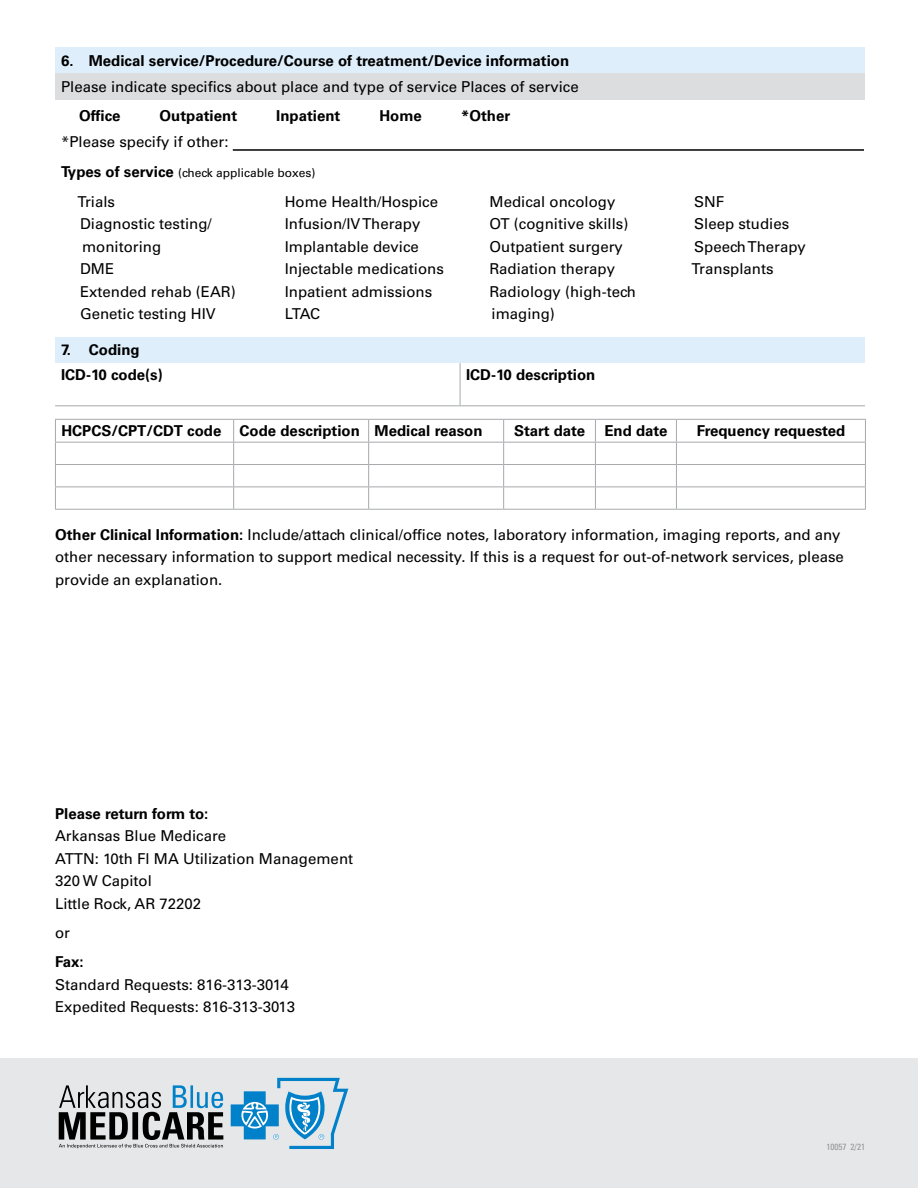
<style>
.page{position:relative;width:918px;height:1188px;background:#fff}
.page>*{position:absolute;margin:0;border:0;box-sizing:border-box;transform-origin:0 0}
.form_field_row_-_aft{font:15px/22.5px "Univers LT Std";color:#000}
.Checkboxes_-_Types{font:15px/22.5px "Univers LT Std";color:#000}
.form_field_row_-_aft-2{font:700 15px "Univers LT Std";color:#000}
.Section_divider_-_de{font:15px "Univers LT Std";color:#000}
.Checkboxes{font:700 15px "Univers LT Std";color:#000}
.Lables{font:700 15px "Univers LT Std";color:#000}
.Checkboxes-2{font:15px "Univers LT Std";color:#000}
.Checkboxes-3{font:12px "Univers LT Std";color:#000}
.MPI_text{font:condensed 9px "Univers LT Std";color:#939598}
.s1{font-weight:700;font-size:15px}
.s2{font-weight:700}
</style>
<div class="page">
<div style="left:0;top:1058px;width:918px;height:130px;background:#e6e7e8"></div>
<svg style="left:231px;top:1078px;width:117px;height:71px"></svg>
<svg style="left:59px;top:1085px;width:164px;height:63px"></svg>
<div style="left:55px;top:48px;width:810px;height:25px;background:#deeefa"></div>
<div style="left:55px;top:73px;width:810px;height:27px;background:#dcddde"></div>
<div style="left:55px;top:337px;width:810px;height:25px;background:#deeefa"></div>
<svg style="left:460px;top:363px;width:1px;height:42px"></svg>
<hr style="left:55px;top:405px;width:405px;height:1px;background:#a7a9ac">
<hr style="left:460px;top:405px;width:405px;height:1px;background:#a7a9ac">
<hr style="left:55px;top:419px;width:179px;height:1px;background:#a7a9ac">
<hr style="left:234px;top:419px;width:135px;height:1px;background:#a7a9ac">
<hr style="left:369px;top:419px;width:135px;height:1px;background:#a7a9ac">
<hr style="left:504px;top:419px;width:91px;height:1px;background:#a7a9ac">
<hr style="left:595px;top:419px;width:81px;height:1px;background:#a7a9ac">
<hr style="left:676px;top:419px;width:190px;height:1px;background:#a7a9ac">
<hr style="left:55px;top:442px;width:179px;height:1px;background:#a7a9ac">
<hr style="left:234px;top:442px;width:135px;height:1px;background:#a7a9ac">
<hr style="left:369px;top:442px;width:135px;height:1px;background:#a7a9ac">
<hr style="left:504px;top:442px;width:91px;height:1px;background:#a7a9ac">
<hr style="left:595px;top:442px;width:81px;height:1px;background:#a7a9ac">
<hr style="left:676px;top:442px;width:190px;height:1px;background:#a7a9ac">
<hr style="left:55px;top:464px;width:179px;height:1px;background:#a7a9ac">
<hr style="left:234px;top:464px;width:135px;height:1px;background:#a7a9ac">
<hr style="left:369px;top:464px;width:135px;height:1px;background:#a7a9ac">
<hr style="left:504px;top:464px;width:91px;height:1px;background:#a7a9ac">
<hr style="left:595px;top:464px;width:81px;height:1px;background:#a7a9ac">
<hr style="left:676px;top:464px;width:190px;height:1px;background:#a7a9ac">
<hr style="left:55px;top:486px;width:179px;height:1px;background:#a7a9ac">
<svg style="left:55px;top:420px;width:1px;height:89px"></svg>
<hr style="left:234px;top:486px;width:135px;height:1px;background:#a7a9ac">
<svg style="left:233px;top:420px;width:1px;height:89px"></svg>
<hr style="left:369px;top:486px;width:135px;height:1px;background:#a7a9ac">
<svg style="left:368px;top:420px;width:1px;height:89px"></svg>
<hr style="left:504px;top:486px;width:91px;height:1px;background:#a7a9ac">
<svg style="left:503px;top:420px;width:1px;height:89px"></svg>
<hr style="left:595px;top:486px;width:81px;height:1px;background:#a7a9ac">
<svg style="left:595px;top:420px;width:1px;height:89px"></svg>
<hr style="left:676px;top:486px;width:190px;height:1px;background:#a7a9ac">
<svg style="left:676px;top:420px;width:1px;height:89px"></svg>
<svg style="left:865px;top:420px;width:1px;height:89px"></svg>
<hr style="left:55px;top:509px;width:179px;height:1px;background:#a7a9ac">
<hr style="left:234px;top:509px;width:135px;height:1px;background:#a7a9ac">
<hr style="left:369px;top:509px;width:135px;height:1px;background:#a7a9ac">
<hr style="left:504px;top:509px;width:91px;height:1px;background:#a7a9ac">
<hr style="left:595px;top:509px;width:81px;height:1px;background:#a7a9ac">
<hr style="left:676px;top:509px;width:190px;height:1px;background:#a7a9ac">
<hr style="left:233px;top:149px;width:631px;height:2px;background:#000">
<p class="form_field_row_-_aft-2" style="left:61px;top:52px;width:510px">6. Medical service/Procedure/Course of treatment/Device information</p>
<p class="Section_divider_-_de" style="left:61px;top:77px;width:519px">Please indicate specifics about place and type of service Places of service</p>
<p class="Checkboxes" style="left:79px;top:107px;width:43px">Office</p>
<p class="Checkboxes" style="left:160px;top:107px;width:79px">Outpatient</p>
<p class="Checkboxes" style="left:276px;top:107px;width:66px">Inpatient</p>
<p class="Checkboxes" style="left:379px;top:107px;width:44px">Home</p>
<p class="Checkboxes" style="left:461px;top:107px;width:51px">*Other</p>
<p class="Checkboxes-2" style="left:61px;top:132px;width:169px">*Please specify if other:</p>
<p class="Checkboxes-3" style="left:61px;top:166px;width:256px"><span class="s1">Types of service</span> (check applicable boxes)</p>
<p class="Checkboxes_-_Types" style="left:77px;top:190px;width:39px">Trials</p>
<p class="Checkboxes_-_Types" style="left:80px;top:212px;width:133px">Diagnostic testing/ monitoring</p>
<p class="Checkboxes_-_Types" style="left:80px;top:257px;width:36px">DME</p>
<p class="Checkboxes_-_Types" style="left:80px;top:280px;width:157px">Extended rehab (EAR)</p>
<p class="Checkboxes_-_Types" style="left:80px;top:302px;width:137px">Genetic testing HIV</p>
<p class="Checkboxes_-_Types" style="left:285px;top:190px;width:155px">Home Health/Hospice</p>
<p class="Checkboxes_-_Types" style="left:285px;top:212px;width:137px">Infusion/IV Therapy</p>
<p class="Checkboxes_-_Types" style="left:285px;top:235px;width:136px">Implantable device</p>
<p class="Checkboxes_-_Types" style="left:285px;top:257px;width:161px">Injectable medications</p>
<p class="Checkboxes_-_Types" style="left:285px;top:280px;width:149px">Inpatient admissions</p>
<p class="Checkboxes_-_Types" style="left:285px;top:302px;width:37px">LTAC</p>
<p class="Checkboxes_-_Types" style="left:490px;top:190px;width:127px">Medical oncology</p>
<p class="Checkboxes_-_Types" style="left:490px;top:212px;width:140px">OT (cognitive skills)</p>
<p class="Checkboxes_-_Types" style="left:490px;top:235px;width:135px">Outpatient surgery</p>
<p class="Checkboxes_-_Types" style="left:490px;top:257px;width:127px">Radiation therapy</p>
<p class="Checkboxes_-_Types" style="left:490px;top:280px;width:148px">Radiology (high-tech imaging)</p>
<p class="form_field_row_-_aft-2" style="left:61px;top:341px;width:80px">7. Coding</p>
<p class="Lables" style="left:61px;top:366px;width:103px">ICD-10 code(s)</p>
<p class="Lables" style="left:466px;top:366px;width:131px">ICD-10 description</p>
<p class="Checkboxes_-_Types" style="left:694px;top:190px;width:32px">SNF</p>
<p class="Checkboxes_-_Types" style="left:694px;top:212px;width:97px">Sleep studies</p>
<p class="Checkboxes_-_Types" style="left:694px;top:235px;width:113px">Speech Therapy</p>
<p class="Checkboxes_-_Types" style="left:692px;top:257px;width:83px">Transplants</p>
<p class="form_field_row_-_aft-2" style="left:61px;top:422px;width:162px">HCPCS/CPT/CDT code</p>
<p class="form_field_row_-_aft-2" style="left:240px;top:422px;width:122px">Code description</p>
<p class="form_field_row_-_aft-2" style="left:375px;top:422px;width:109px">Medical reason</p>
<p class="form_field_row_-_aft-2" style="left:514px;top:422px;width:73px">Start date</p>
<p class="form_field_row_-_aft-2" style="left:604px;top:422px;width:65px">End date</p>
<p class="form_field_row_-_aft-2" style="left:697px;top:422px;width:150px">Frequency requested</p>
<p class="form_field_row_-_aft" style="left:55px;top:523px;width:790px"><span class="s2">Other Clinical Information:</span> Include/attach clinical/office notes, laboratory information, imaging reports, and any other necessary information to support medical necessity. If this is a request for out-of-network services, please provide an explanation.</p>
<p class="form_field_row_-_aft-2" style="left:55px;top:804px;width:155px">Please return form to:</p>
<p class="form_field_row_-_aft" style="left:55px;top:825px;width:173px">Arkansas Blue Medicare</p>
<p class="form_field_row_-_aft" style="left:55px;top:847px;width:300px">ATTN: 10th Fl MA Utilization Management</p>
<p class="form_field_row_-_aft" style="left:55px;top:870px;width:98px">320 W Capitol</p>
<p class="form_field_row_-_aft" style="left:55px;top:892px;width:148px">Little Rock, AR 72202</p>
<p class="form_field_row_-_aft" style="left:55px;top:921px;width:16px">or</p>
<p class="form_field_row_-_aft-2" style="left:55px;top:953px;width:30px">Fax:</p>
<p class="form_field_row_-_aft" style="left:55px;top:973px;width:235px">Standard Requests: 816-313-3014</p>
<p class="form_field_row_-_aft" style="left:55px;top:996px;width:241px">Expedited Requests: 816-313-3013</p>
<p class="MPI_text" style="left:827px;top:1141px;width:40px">10057 2/21</p>
</div>
